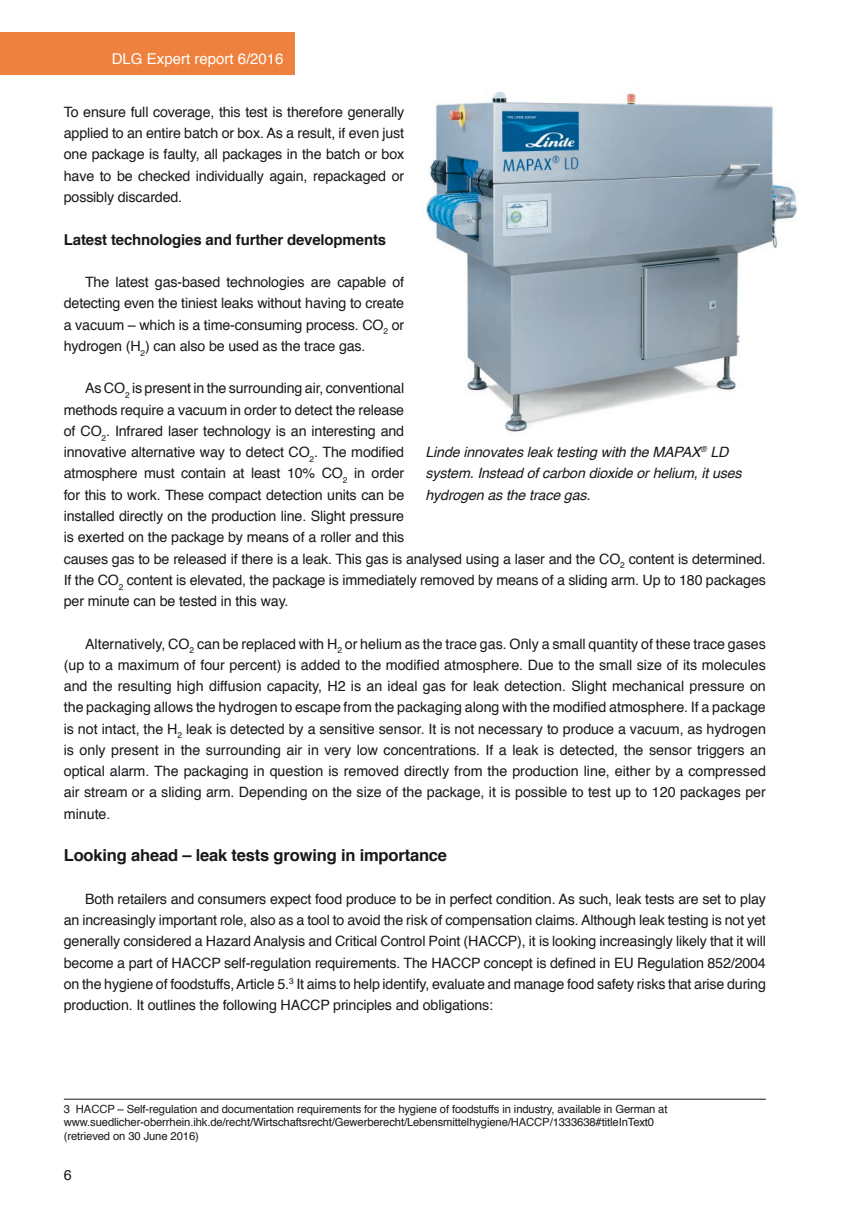
<style>
.page{position:relative;width:851px;height:1212px;background:#fff}
.page>*{position:absolute;margin:0;border:0;box-sizing:border-box;transform-origin:0 0}
.t1{font:700 16.5px "Helvetica";letter-spacing:-.01em;color:#1a171c}
.t2{font:700 15px "Helvetica";letter-spacing:-.01em;color:#1a171c}
.t3{font:15px "Helvetica";color:#fff}
.t4{font:14.25px/21.3px "Helvetica";letter-spacing:-.01em;color:#1a171c;text-align:justify}
.t5{font:italic 14.25px/21.3px "Helvetica";letter-spacing:-.01em;color:#1a171c}
.t6{font:11.25px/13.5px "Helvetica";letter-spacing:-.01em;color:#1a171c}
</style>
<div class="page">
<div style="left:0;top:32px;width:294px;height:42px;background:#ee813d"></div>
<hr style="left:64px;top:1099px;width:701px;height:1px;background:#1a171c">
<img style="left:426px;top:92px;width:371px;height:340px">
<p class="t3" style="left:112px;top:47px;width:173px">DLG Expert report 6/2016</p>
<p class="t4" style="left:64px;top:102px;width:342px">To ensure full coverage, this test is therefore generally applied to an entire batch or box. As a result, if even just one package is faulty, all packages in the batch or box have to be checked individually again, repackaged or possibly discarded.</p>
<p class="t2" style="left:64px;top:227px;width:324px">Latest technologies and further developments</p>
<p class="t4" style="left:64px;top:272px;width:342px;text-indent:21px">The latest gas-based technologies are capable of detecting even the tiniest leaks without having to create a vacuum – which is a time-consuming process. CO<sub>2</sub> or hydrogen (H<sub>2</sub>) can also be used as the trace gas.</p>
<p class="t4" style="left:64px;top:378px;width:703px;text-align:left;text-indent:21px">As CO<sub>2</sub> is present in the surrounding air, conventional<br>methods require a vacuum in order to detect the release<br>of CO<sub>2</sub>. Infrared laser technology is an interesting and<br>innovative alternative way to detect CO<sub>2</sub>. The modified<br>atmosphere must contain at least 10% CO<sub>2</sub> in order<br>for this to work. These compact detection units can be<br>installed directly on the production line. Slight pressure<br>is exerted on the package by means of a roller and this<br>causes gas to be released if there is a leak. This gas is analysed using a laser and the CO<sub>2</sub> content is determined.<br>If the CO<sub>2</sub> content is elevated, the package is immediately removed by means of a sliding arm. Up to 180 packages per minute can be tested in this way.</p>
<p class="t4" style="left:64px;top:633px;width:703px;text-indent:21px">Alternatively, CO<sub>2</sub> can be replaced with H<sub>2</sub> or helium as the trace gas. Only a small quantity of these trace gases (up to a maximum of four percent) is added to the modified atmosphere. Due to the small size of its molecules and the resulting high diffusion capacity, H2 is an ideal gas for leak detection. Slight mechanical pressure on the packaging allows the hydrogen to escape from the packaging along with the modified atmosphere. If a package is not intact, the H<sub>2</sub> leak is detected by a sensitive sensor. It is not necessary to produce a vacuum, as hydrogen is only present in the surrounding air in very low concentrations. If a leak is detected, the sensor triggers an optical alarm. The packaging in question is removed directly from the production line, either by a compressed air stream or a sliding arm. Depending on the size of the package, it is possible to test up to 120 packages per minute.</p>
<p class="t1" style="left:64px;top:842px;width:384px">Looking ahead – leak tests growing in importance</p>
<p class="t4" style="left:64px;top:888px;width:703px;text-indent:21px">Both retailers and consumers expect food produce to be in perfect condition. As such, leak tests are set to play an increasingly important role, also as a tool to avoid the risk of compensation claims. Although leak testing is not yet generally considered a Hazard Analysis and Critical Control Point (HACCP), it is looking increasingly likely that it will become a part of HACCP self-regulation requirements. The HACCP concept is defined in EU Regulation 852/2004 on the hygiene of foodstuffs, Article 5.<sup>3</sup> It aims to help identify, evaluate and manage food safety risks that arise during production. It outlines the following HACCP principles and obligations:</p>
<p class="t5" style="left:425px;top:442px;width:317px">Linde innovates leak testing with the MAPAX<sup>®</sup> LD system. Instead of carbon dioxide or helium, it uses hydrogen as the trace gas.</p>
<p class="t6" style="left:64px;top:1102px;width:605px">3 HACCP – Self-regulation and documentation requirements for the hygiene of foodstuffs in industry, available in German at www.suedlicher-oberrhein.ihk.de/recht/Wirtschaftsrecht/Gewerberecht/Lebensmittelhygiene/HACCP/1333638#titleInText0 (retrieved on 30 June 2016)</p>
<p class="t4" style="left:64px;top:1165px;width:9px">6</p>
</div>
